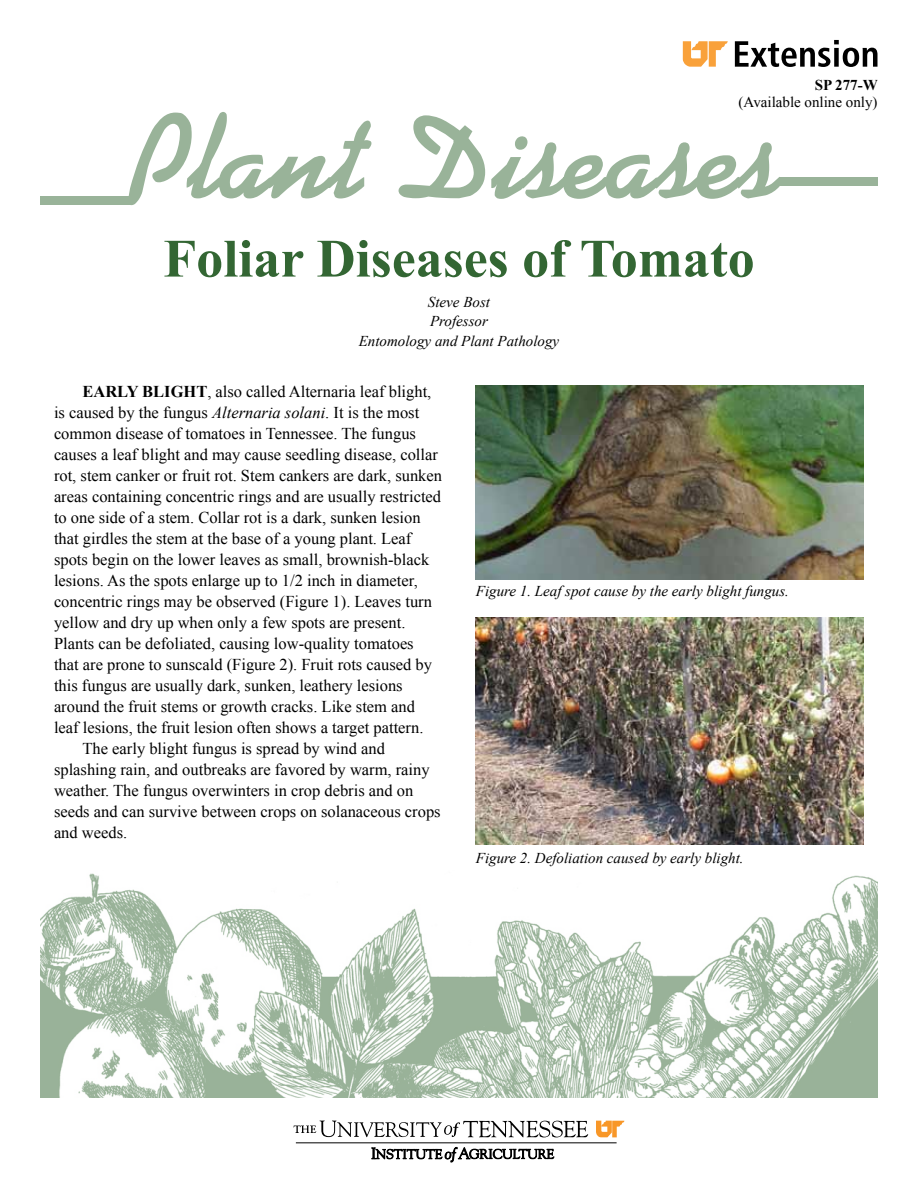
<style>
.page{position:relative;width:918px;height:1188px;background:#fff}
.page>*{position:absolute;margin:0;border:0;box-sizing:border-box;transform-origin:0 0}
.t1{font:700 54px "Times New Roman";color:#363}
.t2{font:16.5px "Times New Roman";color:#000}
.t3{font:italic 15px/19.5px "Times New Roman";color:#000;text-align:center}
.t4{font:15px "Times New Roman";color:#000}
.t5{font:700 15px "Times New Roman";color:#000}
.s1{font-weight:700}
.s2{font-style:italic}
</style>
<div class="page">
<div style="left:779px;top:177px;width:99px;height:9px;background:#99b399"></div>
<svg style="left:128px;top:112px;width:652px;height:93px"></svg>
<div style="left:40px;top:196px;width:92px;height:9px;background:#99b399"></div>
<img style="left:40px;top:873px;width:838px;height:224px">
<svg style="left:735px;top:40px;width:142px;height:27px"></svg>
<svg style="left:683px;top:41px;width:45px;height:26px"></svg>
<hr style="left:296px;top:1142px;width:321px;height:1px;background:#000">
<svg style="left:293px;top:1121px;width:295px;height:16px"></svg>
<svg style="left:596px;top:1121px;width:29px;height:16px"></svg>
<svg style="left:371px;top:1146px;width:183px;height:17px"></svg>
<img style="left:476px;top:386px;width:388px;height:194px">
<img style="left:476px;top:618px;width:388px;height:227px">
<p class="t5" style="left:815px;top:74px;width:64px">SP 277-W</p>
<p class="t4" style="left:739px;top:92px;width:140px">(Available online only)</p>
<h1 class="t1" style="left:163px;top:221px;width:593px">Foliar Diseases of Tomato</h1>
<p class="t3" style="left:359px;top:291px;width:202px">Steve Bost<br>Professor<br>Entomology and Plant Pathology</p>
<p class="t2" style="left:82px;top:380px;width:350px"><span class="s1">EARLY BLIGHT</span>, also called Alternaria leaf blight,</p>
<p class="t2" style="left:54px;top:401px;width:367px">is caused by the fungus <span class="s2">Alternaria solani</span>. It is the most</p>
<p class="t2" style="left:54px;top:422px;width:364px">common disease of tomatoes in Tennessee. The fungus</p>
<p class="t2" style="left:54px;top:443px;width:385px">causes a leaf blight and may cause seedling disease, collar</p>
<p class="t2" style="left:54px;top:464px;width:390px">rot, stem canker or fruit rot. Stem cankers are dark, sunken</p>
<p class="t2" style="left:54px;top:485px;width:389px">areas containing concentric rings and are usually restricted</p>
<p class="t2" style="left:54px;top:506px;width:368px">to one side of a stem. Collar rot is a dark, sunken lesion</p>
<p class="t2" style="left:54px;top:527px;width:359px">that girdles the stem at the base of a young plant. Leaf</p>
<p class="t2" style="left:54px;top:548px;width:377px">spots begin on the lower leaves as small, brownish-black</p>
<p class="t2" style="left:54px;top:569px;width:365px">lesions. As the spots enlarge up to 1/2 inch in diameter,</p>
<p class="t2" style="left:54px;top:590px;width:380px">concentric rings may be observed (Figure 1). Leaves turn</p>
<p class="t2" style="left:54px;top:611px;width:353px">yellow and dry up when only a few spots are present.</p>
<p class="t2" style="left:54px;top:632px;width:361px">Plants can be defoliated, causing low-quality tomatoes</p>
<p class="t2" style="left:54px;top:653px;width:380px">that are prone to sunscald (Figure 2). Fruit rots caused by</p>
<p class="t2" style="left:54px;top:674px;width:350px">this fungus are usually dark, sunken, leathery lesions</p>
<p class="t2" style="left:54px;top:695px;width:363px">around the fruit stems or growth cracks. Like stem and</p>
<p class="t2" style="left:54px;top:716px;width:371px">leaf lesions, the fruit lesion often shows a target pattern.</p>
<p class="t2" style="left:82px;top:737px;width:304px">The early blight fungus is spread by wind and</p>
<p class="t2" style="left:54px;top:758px;width:377px">splashing rain, and outbreaks are favored by warm, rainy</p>
<p class="t2" style="left:54px;top:779px;width:361px">weather. The fungus overwinters in crop debris and on</p>
<p class="t2" style="left:54px;top:800px;width:388px">seeds and can survive between crops on solanaceous crops</p>
<p class="t2" style="left:54px;top:821px;width:75px">and weeds.</p>
<p class="t3" style="left:476px;top:581px;width:315px">Figure 1. Leaf spot cause by the early blight fungus.</p>
<p class="t3" style="left:476px;top:848px;width:269px">Figure 2. Defoliation caused by early blight.</p>
</div>
